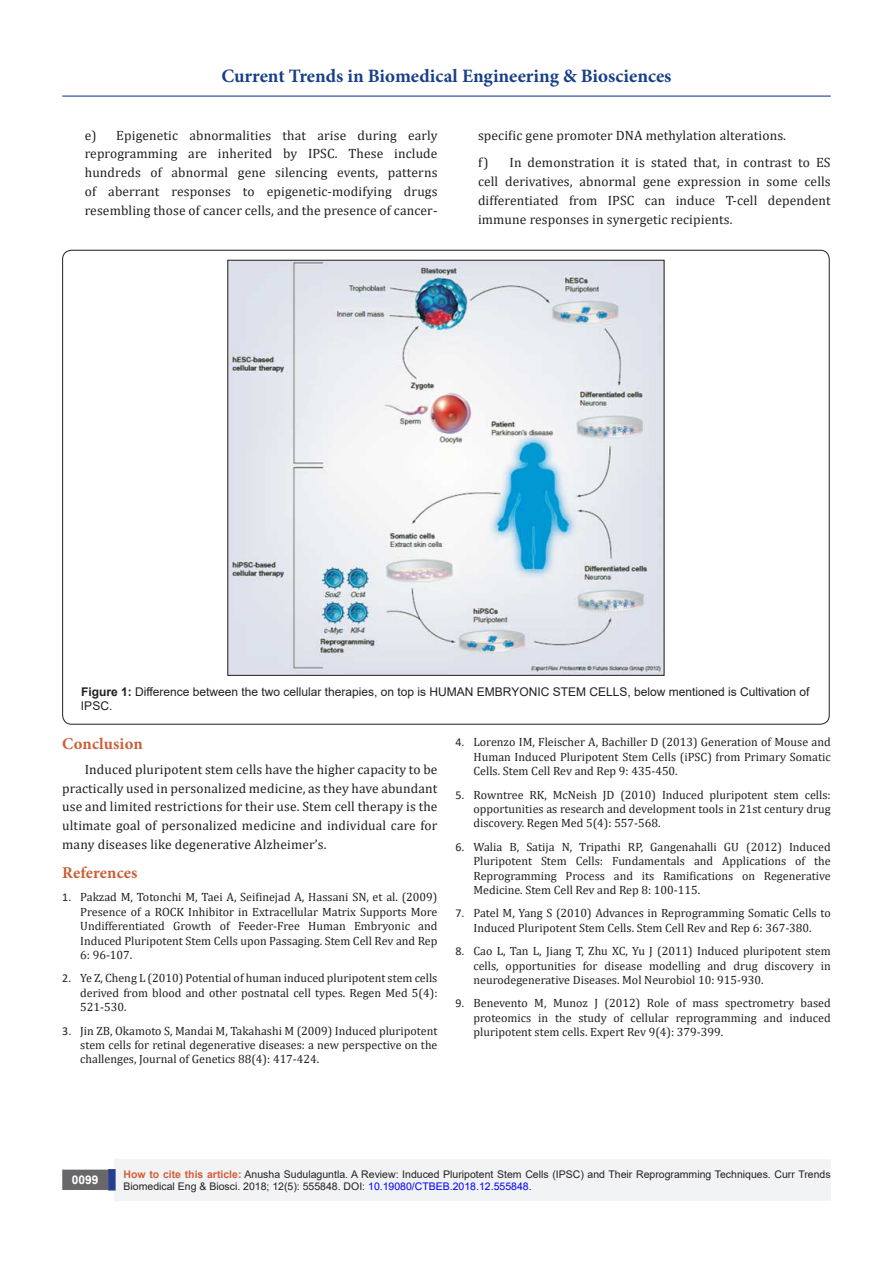
<style>
.page{position:relative;width:893px;height:1263px;background:#fff}
.page>*{position:absolute;margin:0;border:0;box-sizing:border-box;transform-origin:0 0}
.t1{font:700 18.9px "Minion Pro";color:#183f89}
.t2{font:700 16.5px "Minion Pro";letter-spacing:.005em;color:#ca5f37}
.t3{font:13.5px/18.8px "Cambria";letter-spacing:.01em;color:#231f20;text-align:justify}
.t4{font:12px/14.4px "Cambria";color:#231f20;text-align:justify}
.t5{font:12px/14.4px "Arial";color:#231f20}
.t6{font:700 12px "Arial";color:#fff}
.t7{font:10.5px/12.6px "Arial";color:#231f20}
.s1{font-weight:700}
.s2{font-family:"Calibri"}
.s3{font-weight:700;color:#d55e37}
.s4{color:#00f}
</style>
<div class="page">
<hr style="left:62px;top:96px;width:769px;height:1px;background:#253f8e">
<div style="left:115px;top:1160px;width:716px;height:41px;background:#f2f3f4"></div>
<div style="left:63px;top:1170px;width:44px;height:19px;background:#68676a"></div>
<div style="left:62px;top:1169px;width:46px;height:21px;border:2px solid #68676a"></div>
<svg style="left:108px;top:1169px;width:8px;height:21px"></svg>
<img style="left:229px;top:262px;width:433px;height:412px">
<h1 class="t1" style="left:221px;top:63px;width:452px">Current Trends in Biomedical Engineering &amp; Biosciences</h1>
<p class="t3" style="left:85px;top:125px;width:354px">e) Epigenetic abnormalities that arise during early reprogramming are inherited by IPSC. These include hundreds of abnormal gene silencing events, patterns of aberrant responses to epigenetic-modifying drugs resembling those of cancer cells, and the presence of cancer-</p>
<p class="t3" style="left:478px;top:125px;width:310px">specific gene promoter DNA methylation alterations.</p>
<p class="t3" style="left:478px;top:153px;width:354px">f) In demonstration it is stated that, in contrast to ES cell derivatives, abnormal gene expression in some cells differentiated from IPSC can induce T-cell dependent immune responses in synergetic recipients.</p>
<p class="t5" style="left:81px;top:684px;width:730px"><span class="s1">Figure 1:</span> Difference between the two cellular therapies, on top is HUMAN EMBRYONIC STEM CELLS, below mentioned is Cultivation of<br>IPSC.</p>
<p class="t2" style="left:62px;top:732px;width:82px">Conclusion</p>
<p class="t3" style="left:62px;top:760px;width:377px;text-indent:22px">Induced pluripotent stem cells have the higher capacity to be practically used in personalized medicine, as they have abundant use and limited restrictions for their use. Stem cell therapy is the ultimate goal of personalized medicine and individual care for many diseases like degenerative Alzheimer’s.</p>
<p class="t2" style="left:62px;top:861px;width:77px">References</p>
<p class="t4" style="left:80px;top:890px;width:359px;text-indent:-18px"><span class="s2">1.</span> Pakzad M, Totonchi M, Taei A, Seifinejad A, Hassani SN, et al. (2009)<br>Presence of a ROCK Inhibitor in Extracellular Matrix Supports More Undifferentiated Growth of Feeder-Free Human Embryonic and Induced Pluripotent Stem Cells upon Passaging. Stem Cell Rev and Rep 6: 96-107.</p>
<p class="t4" style="left:80px;top:971px;width:359px;text-indent:-18px"><span class="s2">2.</span> Ye Z, Cheng L (2010) Potential of human induced pluripotent stem cells derived from blood and other postnatal cell types. Regen Med 5(4):<br>521-530.</p>
<p class="t4" style="left:80px;top:1023px;width:359px;text-indent:-18px"><span class="s2">3.</span> Jin ZB, Okamoto S, Mandai M, Takahashi M (2009) Induced pluripotent stem cells for retinal degenerative diseases: a new perspective on the challenges, Journal of Genetics 88(4): 417-424.</p>
<p class="t4" style="left:473px;top:735px;width:359px;text-indent:-18px"><span class="s2">4.</span> Lorenzo IM, Fleischer A, Bachiller D (2013) Generation of Mouse and Human Induced Pluripotent Stem Cells (iPSC) from Primary Somatic Cells. Stem Cell Rev and Rep 9: 435-450.</p>
<p class="t4" style="left:473px;top:787px;width:359px;text-indent:-18px"><span class="s2">5.</span> Rowntree RK, McNeish JD (2010) Induced pluripotent stem cells: opportunities as research and development tools in 21st century drug discovery. Regen Med 5(4): 557-568.</p>
<p class="t4" style="left:473px;top:839px;width:359px;text-indent:-18px"><span class="s2">6.</span> Walia B, Satija N, Tripathi RP, Gangenahalli GU (2012) Induced Pluripotent Stem Cells: Fundamentals and Applications of the Reprogramming Process and its Ramifications on Regenerative Medicine. Stem Cell Rev and Rep 8: 100-115.</p>
<p class="t4" style="left:455px;top:906px;width:377px;text-align:center"><span class="s2">7.</span> Patel M, Yang S (2010) Advances in Reprogramming Somatic Cells to<br>Induced Pluripotent Stem Cells. Stem Cell Rev and Rep 6: 367-380.</p>
<p class="t4" style="left:473px;top:944px;width:359px;text-indent:-18px"><span class="s2">8.</span> Cao L, Tan L, Jiang T, Zhu XC, Yu J (2011) Induced pluripotent stem cells, opportunities for disease modelling and drug discovery in neurodegenerative Diseases. Mol Neurobiol 10: 915-930.</p>
<p class="t4" style="left:473px;top:996px;width:359px;text-indent:-18px"><span class="s2">9.</span> Benevento M, Munoz J (2012) Role of mass spectrometry based proteomics in the study of cellular reprogramming and induced pluripotent stem cells. Expert Rev 9(4): 379-399.</p>
<p class="t6" style="left:72px;top:1171px;width:28px">0099</p>
<p class="t7" style="left:124px;top:1168px;width:709px"><span class="s3">How to cite this article:</span> Anusha Sudulaguntla. A Review: Induced Pluripotent Stem Cells (IPSC) and Their Reprogramming Techniques. Curr Trends<br>Biomedical Eng &amp; Biosci. 2018; 12(5): 555848. DOI: <span class="s4">10.19080/CTBEB.2018.12.555848.</span></p>
</div>
